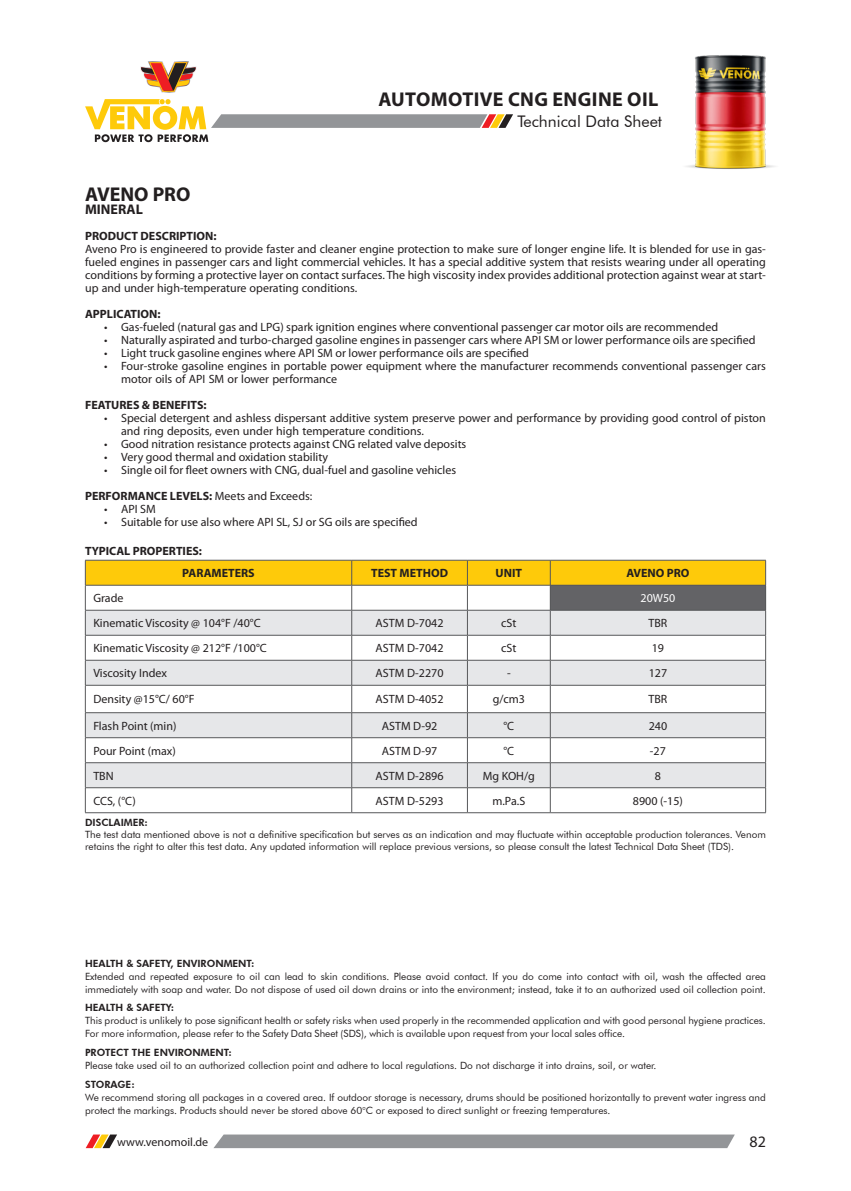
<style>
.page{position:relative;width:851px;height:1191px;background:#fff}
.page>*{position:absolute;margin:0;border:0;box-sizing:border-box;transform-origin:0 0}
.t1{font:700 20px "Myriad Pro";letter-spacing:.02em;color:#231f20}
.t2{font:700 20px "Myriad Pro";color:#231f20}
.t3{font:16px "Futura BT";color:#231f20}
.t4{font:16px "Myriad Pro";color:#231f20}
.t5{font:700 14px "Myriad Pro";color:#231f20}
.t6{font:12px/13px "Myriad Pro";color:#231f20}
.t7{font:700 12px "Myriad Pro";color:#231f20}
.t8{font:12px "Myriad Pro";color:#fff}
.t9{font:10px/13px "Futura BT";color:#231f20}
.t10{font:800 10px "Futura BT";color:#231f20}
.s1{font-weight:400}
</style>
<div class="page">
<img style="left:686px;top:55px;width:89px;height:114px">
<svg style="left:213px;top:1134px;width:521px;height:14px;background:#989a9d"></svg>
<svg style="left:86px;top:1134px;width:31px;height:14px"></svg>
<svg style="left:85px;top:99px;width:428px;height:43px"></svg>
<svg style="left:140px;top:61px;width:57px;height:31px"></svg>
<svg style="left:85px;top:560px;width:681px;height:252px"></svg>
<hr style="left:85px;top:812px;width:266px;height:1px;background:#57585a">
<hr style="left:351px;top:812px;width:116px;height:1px;background:#57585a">
<hr style="left:467px;top:812px;width:83px;height:1px;background:#57585a">
<hr style="left:550px;top:812px;width:215px;height:1px;background:#57585a">
<p class="t1" style="left:378px;top:87px;width:281px">AUTOMOTIVE CNG ENGINE OIL</p>
<h2 class="t3" style="left:517px;top:112px;width:146px">Technical Data Sheet</h2>
<p class="t2" style="left:85px;top:181px;width:107px">AVENO PRO</p>
<p class="t5" style="left:85px;top:200px;width:59px">MINERAL</p>
<p class="t7" style="left:85px;top:228px;width:133px">PRODUCT DESCRIPTION:</p>
<p class="t6" style="left:85px;top:242px;width:682px;text-align:justify">Aveno Pro is engineered to provide faster and cleaner engine protection to make sure of longer engine life. It is blended for use in gas&shy;fueled engines in passenger cars and light commercial vehicles. It has a special additive system that resists wearing under all operating conditions by forming a protective layer on contact surfaces. The high viscosity index provides additional protection against wear at start&shy;up and under high-temperature operating conditions.</p>
<p class="t7" style="left:85px;top:306px;width:77px">APPLICATION:</p>
<p class="t6" style="left:104px;top:320px;width:615px">• Gas-fueled (natural gas and LPG) spark ignition engines where conventional passenger car motor oils are recommended</p>
<p class="t6" style="left:104px;top:333px;width:652px">• Naturally aspirated and turbo-charged gasoline engines in passenger cars where API SM or lower performance oils are specified</p>
<p class="t6" style="left:104px;top:346px;width:426px">• Light truck gasoline engines where API SM or lower performance oils are specified</p>
<p class="t6" style="left:121px;top:359px;width:646px;text-indent:-17px">• Four-stroke gasoline engines in portable power equipment where the manufacturer recommends conventional passenger cars motor oils of API SM or lower performance</p>
<p class="t7" style="left:85px;top:397px;width:123px">FEATURES &amp; BENEFITS:</p>
<p class="t6" style="left:121px;top:411px;width:646px;text-indent:-17px">• Special detergent and ashless dispersant additive system preserve power and performance by providing good control of piston and ring deposits, even under high temperature conditions.</p>
<p class="t6" style="left:104px;top:437px;width:364px">• Good nitration resistance protects against CNG related valve deposits</p>
<p class="t6" style="left:104px;top:450px;width:225px">• Very good thermal and oxidation stability</p>
<p class="t6" style="left:104px;top:463px;width:353px">• Single oil for fleet owners with CNG, dual-fuel and gasoline vehicles</p>
<p class="t7" style="left:85px;top:488px;width:229px">PERFORMANCE LEVELS: <span class="s1">Meets and Exceeds:</span></p>
<p class="t6" style="left:104px;top:502px;width:53px">• API SM</p>
<p class="t6" style="left:104px;top:515px;width:315px">• Suitable for use also where API SL, SJ or SG oils are specified</p>
<p class="t7" style="left:85px;top:543px;width:118px">TYPICAL PROPERTIES:</p>
<p class="t7" style="left:182px;top:565px;width:74px">PARAMETERS</p>
<p class="t7" style="left:371px;top:565px;width:78px">TEST METHOD</p>
<p class="t7" style="left:495px;top:565px;width:28px">UNIT</p>
<p class="t7" style="left:626px;top:565px;width:65px">AVENO PRO</p>
<p class="t6" style="left:93px;top:591px;width:32px">Grade</p>
<p class="t8" style="left:640px;top:591px;width:36px">20W50</p>
<p class="t6" style="left:93px;top:616px;width:169px">Kinematic Viscosity @ 104°F /40°C</p>
<p class="t6" style="left:375px;top:616px;width:69px">ASTM D-7042</p>
<p class="t6" style="left:501px;top:616px;width:17px">cSt</p>
<p class="t6" style="left:648px;top:616px;width:20px">TBR</p>
<p class="t6" style="left:93px;top:641px;width:175px">Kinematic Viscosity @ 212°F /100°C</p>
<p class="t6" style="left:375px;top:641px;width:69px">ASTM D-7042</p>
<p class="t6" style="left:501px;top:641px;width:17px">cSt</p>
<p class="t6" style="left:651px;top:641px;width:14px">19</p>
<p class="t6" style="left:93px;top:666px;width:75px">Viscosity Index</p>
<p class="t6" style="left:375px;top:666px;width:69px">ASTM D-2270</p>
<p class="t6" style="left:507px;top:666px;width:5px">-</p>
<p class="t6" style="left:648px;top:666px;width:20px">127</p>
<p class="t6" style="left:93px;top:693px;width:103px">Density @15°C/ 60°F</p>
<p class="t6" style="left:375px;top:693px;width:69px">ASTM D-4052</p>
<p class="t6" style="left:492px;top:693px;width:34px">g/cm3</p>
<p class="t6" style="left:648px;top:693px;width:20px">TBR</p>
<p class="t6" style="left:93px;top:719px;width:85px">Flash Point (min)</p>
<p class="t6" style="left:382px;top:719px;width:57px">ASTM D-92</p>
<p class="t6" style="left:503px;top:719px;width:12px">°C</p>
<p class="t6" style="left:648px;top:719px;width:20px">240</p>
<p class="t6" style="left:93px;top:744px;width:84px">Pour Point (max)</p>
<p class="t6" style="left:382px;top:744px;width:57px">ASTM D-97</p>
<p class="t6" style="left:503px;top:744px;width:12px">°C</p>
<p class="t6" style="left:650px;top:744px;width:17px">-27</p>
<p class="t6" style="left:93px;top:769px;width:22px">TBN</p>
<p class="t6" style="left:375px;top:769px;width:69px">ASTM D-2896</p>
<p class="t6" style="left:482px;top:769px;width:54px">Mg KOH/g</p>
<p class="t6" style="left:654px;top:769px;width:8px">8</p>
<p class="t6" style="left:93px;top:794px;width:44px">CCS, (°C)</p>
<p class="t6" style="left:375px;top:794px;width:69px">ASTM D-5293</p>
<p class="t6" style="left:492px;top:794px;width:34px">m.Pa.S</p>
<p class="t6" style="left:633px;top:794px;width:51px">8900 (-15)</p>
<p class="t10" style="left:85px;top:816px;width:64px">DISCLAIMER:</p>
<p class="t9" style="left:85px;top:828px;width:682px;line-height:12px">The test data mentioned above is not a definitive specification but serves as an indication and may fluctuate within acceptable production tolerances. Venom retains the right to alter this test data. Any updated information will replace previous versions, so please consult the latest Technical Data Sheet (TDS).</p>
<p class="t10" style="left:85px;top:957px;width:171px">HEALTH &amp; SAFETY, ENVIRONMENT:</p>
<p class="t9" style="left:85px;top:969px;width:682px">Extended and repeated exposure to oil can lead to skin conditions. Please avoid contact. If you do come into contact with oil, wash the affected area immediately with soap and water. Do not dispose of used oil down drains or into the environment; instead, take it to an authorized used oil collection point.</p>
<p class="t10" style="left:85px;top:1001px;width:91px">HEALTH &amp; SAFETY:</p>
<p class="t9" style="left:85px;top:1014px;width:682px">This product is unlikely to pose significant health or safety risks when used properly in the recommended application and with good personal hygiene practices.<br>For more information, please refer to the Safety Data Sheet (SDS), which is available upon request from your local sales office.</p>
<p class="t10" style="left:85px;top:1046px;width:148px">PROTECT THE ENVIRONMENT:</p>
<p class="t9" style="left:85px;top:1058px;width:573px">Please take used oil to an authorized collection point and adhere to local regulations. Do not discharge it into drains, soil, or water.</p>
<p class="t10" style="left:85px;top:1078px;width:51px">STORAGE:</p>
<p class="t9" style="left:85px;top:1090px;width:682px">We recommend storing all packages in a covered area. If outdoor storage is necessary, drums should be positioned horizontally to prevent water ingress and protect the markings. Products should never be stored above 60°C or exposed to direct sunlight or freezing temperatures.</p>
<p class="t6" style="left:117px;top:1135px;width:93px">www.venomoil.de</p>
<h2 class="t4" style="left:749px;top:1131px;width:18px">82</h2>
</div>
